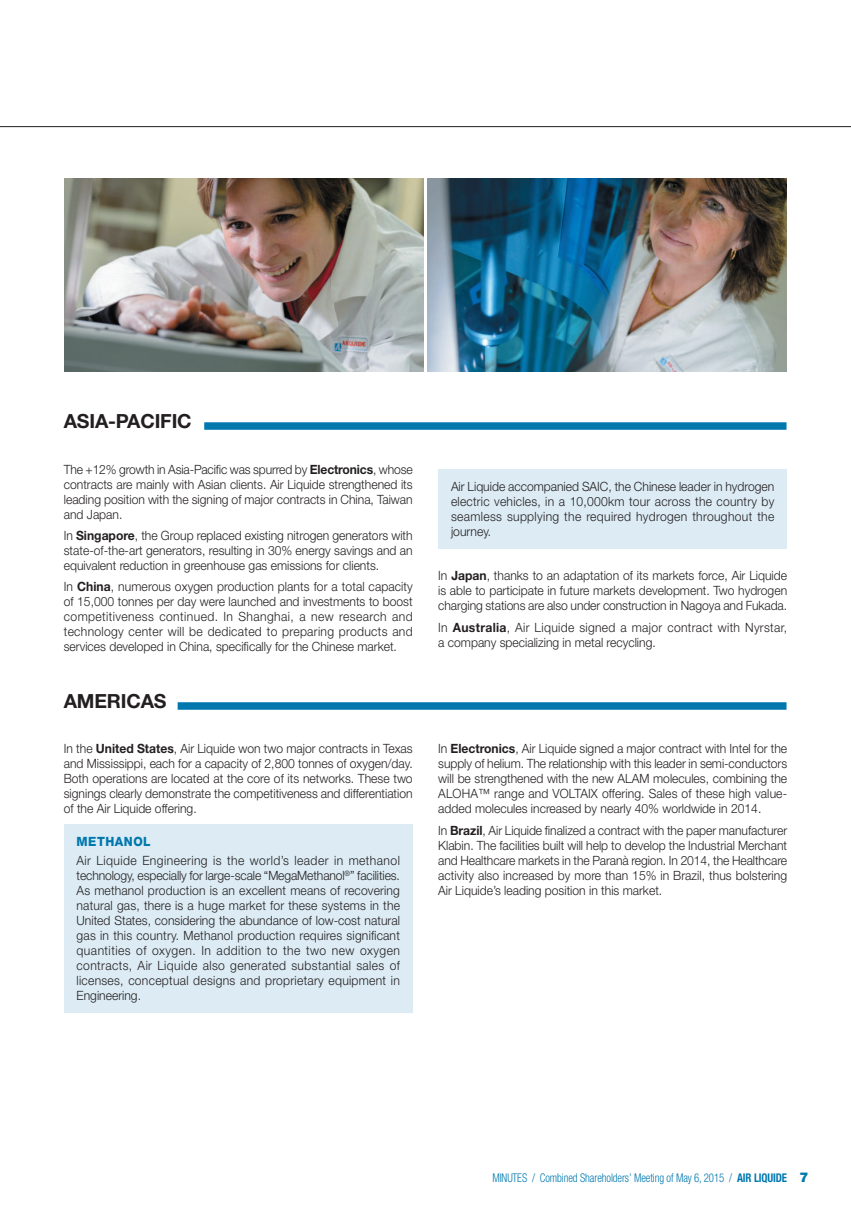
<style>
.page{position:relative;width:851px;height:1212px;background:#fff}
.page>*{position:absolute;margin:0;border:0;box-sizing:border-box;transform-origin:0 0}
.t1{font:700 19.5px "Helvetica Neue LT Std";letter-spacing:-.01em;color:#231f20}
.t2{font:300 12.75px/15px "Helvetica Neue LT Std";color:#231f20;text-align:justify;scale:.95 1}
.t3{font:300 12.75px/15px "Helvetica Neue LT Std";letter-spacing:.025em;color:#231f20;scale:.95 1}
.t4{font:800 12.75px "Helvetica Neue LT Std";letter-spacing:.04em;color:#0078ae;scale:.95 1}
.t5{font:300 condensed 12px "Helvetica Neue LT Std";letter-spacing:-.01em;color:#0078ae;scale:.9 1}
.s1{font-weight:700}
.s2{font-weight:900;font-stretch:normal;font-size:13.5px}
</style>
<div class="page">
<hr style="left:0;top:126px;width:850px;height:1px;background:#231f20">
<div style="left:438px;top:469px;width:349px;height:79px;background:#dcebf4"></div>
<div style="left:204px;top:422px;width:582px;height:8px;background:#0078ae"></div>
<div style="left:178px;top:702px;width:608px;height:8px;background:#0078ae"></div>
<div style="left:64px;top:824px;width:348px;height:189px;background:#dcebf4"></div>
<img style="left:65px;top:179px;width:721px;height:193px">
<hr style="left:424px;top:164px;width:3px;height:219px;background:#fff">
<h1 class="t1" style="left:64px;top:414px;width:129px">ASIA-PACIFIC</h1>
<p class="t2" style="left:64px;top:463px;width:369px">The +12% growth in Asia-Pacific was spurred by <span class="s1">Electronics</span>, whose contracts are mainly with Asian clients. Air Liquide strengthened its leading position with the signing of major contracts in China, Taiwan and Japan.</p>
<p class="t2" style="left:64px;top:529px;width:369px">In <span class="s1">Singapore</span>, the Group replaced existing nitrogen generators with state-of-the-art generators, resulting in 30% energy savings and an equivalent reduction in greenhouse gas emissions for clients.</p>
<p class="t2" style="left:64px;top:581px;width:369px">In <span class="s1">China</span>, numerous oxygen production plants for a total capacity of 15,000 tonnes per day were launched and investments to boost competitiveness continued. In Shanghai, a new research and technology c enter will be dedicated to preparing products and services developed in China, specifically for the Chinese market.</p>
<h1 class="t1" style="left:64px;top:694px;width:104px">AMERICAS</h1>
<p class="t2" style="left:64px;top:743px;width:369px">In the <span class="s1">United States</span>, Air Liquide won two major contracts in Texas and Mississippi, each for a capacity of 2,800 tonnes of oxygen/day.<br>Both operations are located at the core of its networks. These two signings clearly demonstrate the competitiveness and differentiation of the Air Liquide offering.</p>
<p class="t4" style="left:77px;top:837px;width:79px">METHANOL</p>
<p class="t2" style="left:77px;top:855px;width:342px">Air Liquide Engineering is the world’s leader in methanol technology, especially for large-scale “MegaMethanol<sup>®</sup>” facilities.<br>As methanol production is an excellent means of recovering natural gas, there is a huge market for these systems in the United States, considering the abundance of low-cost natural gas in this country. Methanol production requires significant quantities of oxygen. In addition to the two new oxygen contracts, Air Liquide also generated substantial sales of licenses, conceptual designs and proprietary equipment in Engineering.</p>
<p class="t2" style="left:451px;top:480px;width:342px">Air Liquide accompanied SAIC, the Chinese leader in hydrogen electric vehicles, in a 10,000km tour across the country by seamless supplying the required hydrogen throughout the journey.</p>
<p class="t2" style="left:438px;top:570px;width:369px">In <span class="s1">Japan</span>, thanks to an adaptation of its markets force, Air Liquide is able to participate in future markets development. Two hydrogen charging stations are also under construction in Nagoya and Fukada.</p>
<p class="t3" style="left:438px;top:621px;width:369px">In <span class="s1">Australia</span>, Air Liquide signed a major contract with Nyrstar, a company specializing in metal recycling.</p>
<p class="t2" style="left:438px;top:743px;width:369px">In <span class="s1">Electronics</span>, Air Liquide signed a major contract with Intel for the supply of helium. The relationship with this leader in semi-conductors will be strengthened with the new ALAM molecules, combining the ALOHA™ range and VOLTAIX offering. Sales of these high value&shy;added molecules increased by nearly 40% worldwide in 2014.</p>
<p class="t2" style="left:438px;top:824px;width:369px">In <span class="s1">Brazil</span>, Air Liquide finalized a contract with the paper manufacturer Klabin. The facilities built will help to develop the Industrial Merchant and Healthcare markets in the Paranà region. In 2014, the Healthcare activity also increased by more than 15% in Brazil, thus bolstering Air Liquide’s leading position in this market.</p>
<p class="t5" style="left:492px;top:1174px;width:352px">MINUTES / Combined Shareholders’ Meeting of May 6, 2015 / <span class="s1">AIR LIQUIDE</span> <span class="s2">7</span></p>
</div>
